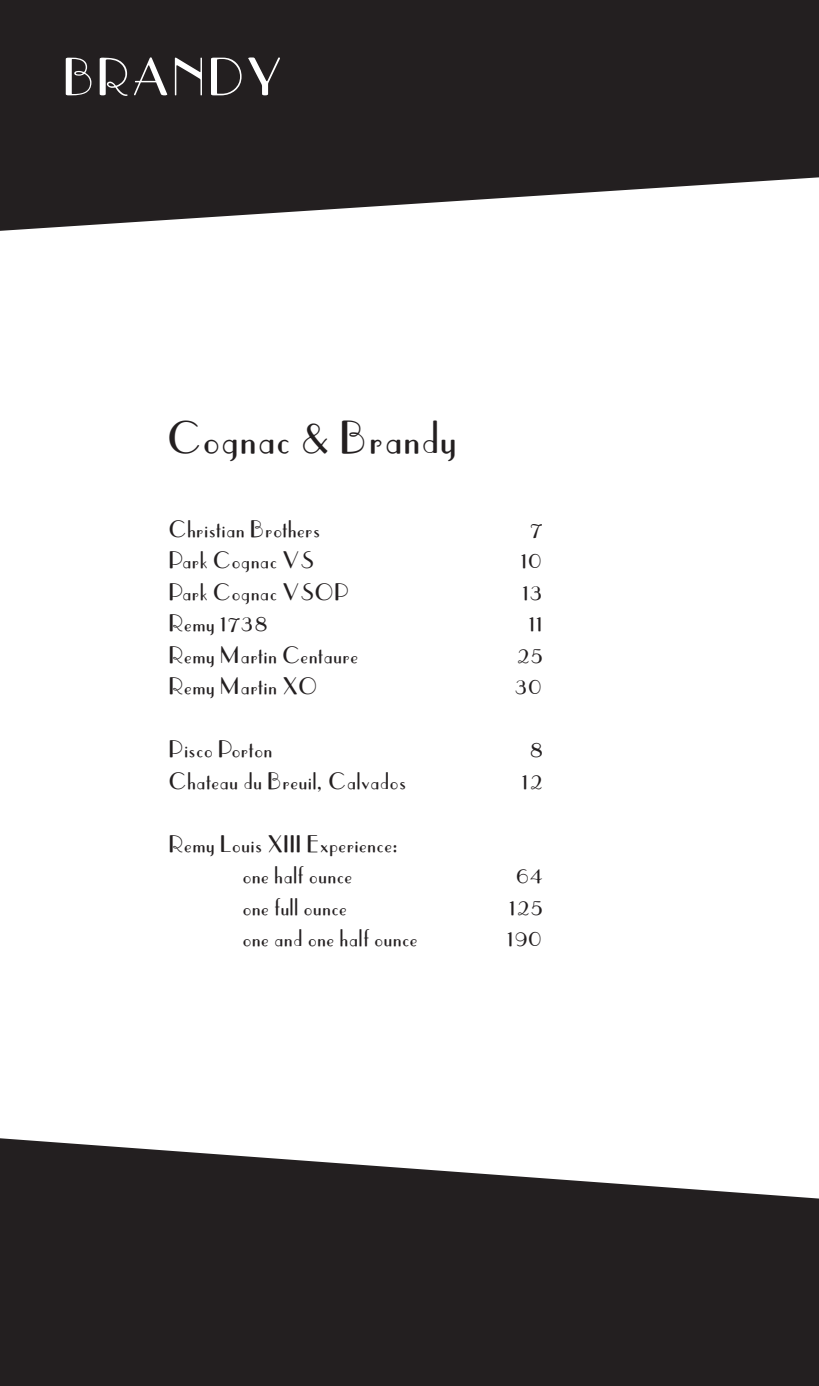
<style>
.page{position:relative;width:819px;height:1386px;background:#fff}
.page>*{position:absolute;margin:0;border:0;box-sizing:border-box;transform-origin:0 0}
.t1{font:54.95px "Parisian";color:#fff}
.t2{font:47.25px "Parisian";color:#231f20}
.t3{font:24.5px "Parisian";color:#231f20}
.s1{font-size:42px}
</style>
<div class="page">
<svg style="left:0;top:1138px;width:819px;height:248px;background:#3e3a3b"></svg>
<svg style="left:0;top:0;width:819px;height:231px;background:#3c393a"></svg>
<p class="t1" style="left:63px;top:50px;width:223px">BRANDY</p>
<p class="t2" style="left:167px;top:414px;width:292px">Cognac <span class="s1">&amp;</span> Brandy</p>
<p class="t3" style="left:169px;top:517px;width:153px">Christian Brothers</p>
<p class="t3" style="left:530px;top:517px;width:15px">7</p>
<p class="t3" style="left:169px;top:548px;width:148px">Park Cognac VS</p>
<p class="t3" style="left:521px;top:548px;width:24px">10</p>
<p class="t3" style="left:169px;top:580px;width:182px">Park Cognac VSOP</p>
<p class="t3" style="left:523px;top:580px;width:22px">13</p>
<p class="t3" style="left:169px;top:611px;width:101px">Remy 1738</p>
<p class="t3" style="left:529px;top:611px;width:16px">11</p>
<p class="t3" style="left:169px;top:643px;width:191px">Remy Martin Centaure</p>
<p class="t3" style="left:516px;top:643px;width:29px">25</p>
<p class="t3" style="left:169px;top:674px;width:151px">Remy Martin XO</p>
<p class="t3" style="left:515px;top:674px;width:30px">30</p>
<p class="t3" style="left:169px;top:737px;width:105px">Pisco Porton</p>
<p class="t3" style="left:530px;top:737px;width:15px">8</p>
<p class="t3" style="left:169px;top:769px;width:239px">Chateau du Breuil, Calvados</p>
<p class="t3" style="left:522px;top:769px;width:23px">12</p>
<p class="t3" style="left:169px;top:832px;width:232px">Remy Louis XIII Experience:</p>
<p class="t3" style="left:242px;top:863px;width:112px">one half ounce</p>
<p class="t3" style="left:516px;top:863px;width:29px">64</p>
<p class="t3" style="left:242px;top:895px;width:107px">one full ounce</p>
<p class="t3" style="left:509px;top:895px;width:36px">125</p>
<p class="t3" style="left:242px;top:926px;width:177px">one and one half ounce</p>
<p class="t3" style="left:507px;top:926px;width:38px">190</p>
</div>
